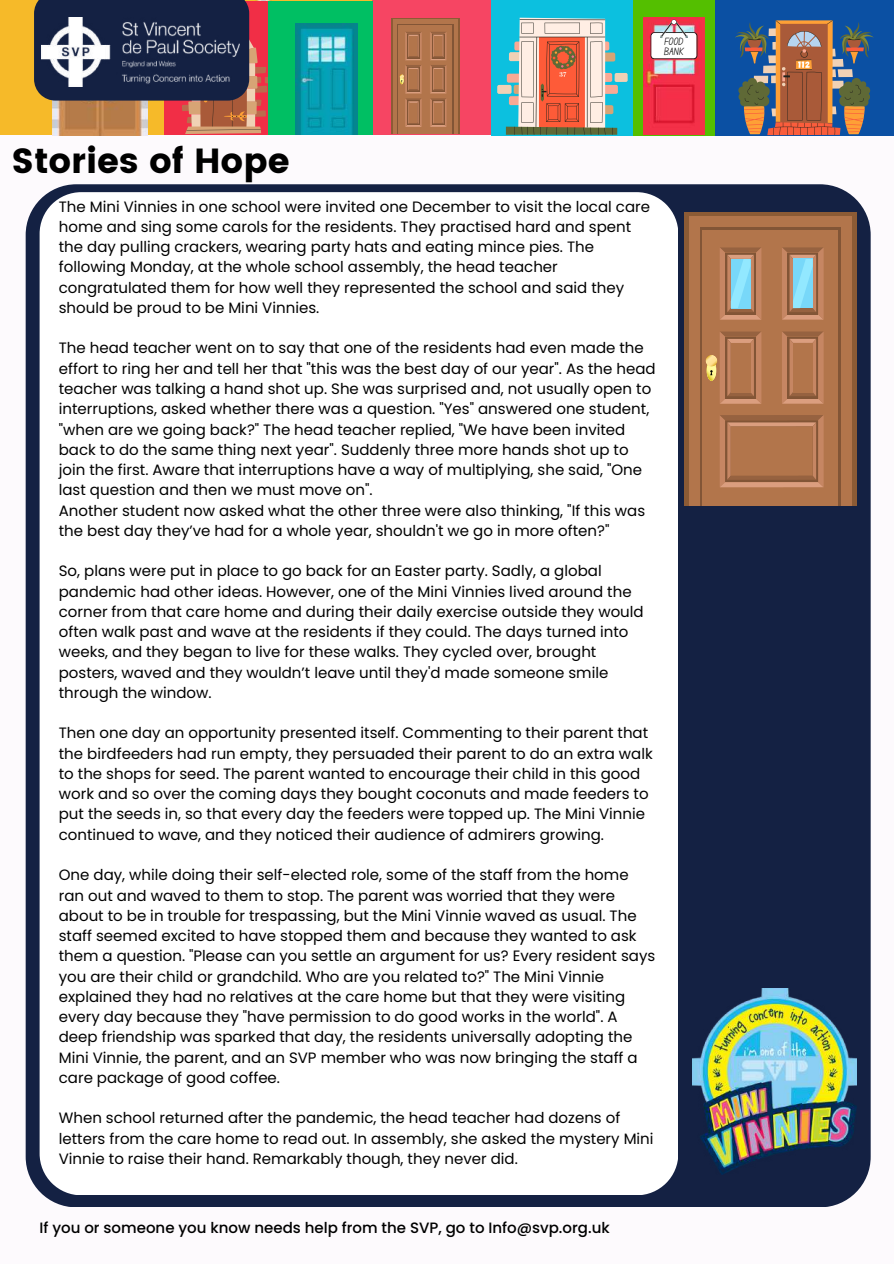
<style>
.page{position:relative;width:894px;height:1264px;background:#fff}
.page>*{position:absolute;margin:0;border:0;box-sizing:border-box;transform-origin:0 0}
.t1{font:34.8px "Poppins";color:#000}
.t2{font:15px/20.2px "Poppins";color:#000}
.t3{font:500 15px "Poppins";color:#000}
.t4{font:10.5px/9.9px "Canva School Font";color:#000}
</style>
<div class="page">
<div style="left:0;top:0;width:183px;height:135px;background:#f6ba29"></div>
<div style="left:192px;top:1px;width:181px;height:134px;background:#00bf63"></div>
<img style="left:295px;top:23px;width:62px;height:112px">
<svg style="left:34px;top:0;width:233px;height:134px;background:#7e524c"></svg>
<img style="left:41px;top:18px;width:198px;height:68px">
<div style="left:373px;top:0;width:118px;height:135px;background:#f64563"></div>
<div style="left:391px;top:18px;width:68px;height:116px;background:linear-gradient(to bottom,#b2754b,#b2754b)"></div>
<div style="left:393px;top:19px;width:64px;height:115px;background:#b2754b"></div>
<div style="left:397px;top:24px;width:56px;height:110px;background:#825536"></div>
<div style="left:398px;top:25px;width:54px;height:109px;background:#b2754b"></div>
<svg style="left:430px;top:32px;width:16px;height:95px"></svg>
<div style="left:434px;top:103px;width:8px;height:19px;background:#b2754b"></div>
<svg style="left:399px;top:32px;width:22px;height:95px"></svg>
<div style="left:491px;top:0;width:142px;height:135px;background:#0cc0df"></div>
<svg style="left:497px;top:17px;width:130px;height:118px"></svg>
<div style="left:633px;top:0;width:81px;height:135px;background:#54bf00"></div>
<img style="left:643px;top:18px;width:61px;height:117px">
<svg style="left:650px;top:19px;width:47px;height:40px;background:#e2c2c8"></svg>
<div style="left:714px;top:0;width:179px;height:135px;background:#0b50a3"></div>
<svg style="left:714px;top:1px;width:159px;height:134px"></svg>
<div style="left:26px;top:184px;width:844px;height:1023px;background:#142143;border-radius:51px"></div>
<div style="left:684px;top:212px;width:171px;height:293px;background:#8c5b35"></div>
<div style="left:689px;top:216px;width:162px;height:289px;background:#b2754b"></div>
<div style="left:700px;top:227px;width:140px;height:278px;background:linear-gradient(to right,#825536,#825536)"></div>
<div style="left:702px;top:230px;width:135px;height:275px;background:#b2754b"></div>
<svg style="left:782px;top:331px;width:41px;height:73px;background:#b37957"></svg>
<div style="left:792px;top:343px;width:20px;height:49px;background:#b2754b"></div>
<svg style="left:705px;top:331px;width:56px;height:73px"></svg>
<svg style="left:720px;top:415px;width:103px;height:72px"></svg>
<svg style="left:720px;top:247px;width:41px;height:73px;background:#a39b8e"></svg>
<svg style="left:782px;top:247px;width:41px;height:72px;background:#a29b8e"></svg>
<div style="left:40px;top:192px;width:638px;height:1002px;background:#fff"></div>
<img style="left:692px;top:988px;width:164px;height:186px">
<p class="t4" style="left:664px;top:38px;width:21px">FOOD<br>BANK</p>
<h1 class="t1" style="left:12px;top:141px;width:280px">Stories of Hope</h1>
<p class="t2" style="left:59px;top:196px;width:592px">The Mini Vinnies in one school were invited one December to visit the local care home and sing some carols for the residents. They practised hard and spent the day pulling crackers, wearing party hats and eating mince pies. The following Monday, at the whole school assembly, the head teacher congratulated them for how well they represented the school and said they should be proud to be Mini Vinnies.</p>
<p class="t2" style="left:59px;top:338px;width:598px">The head teacher went on to say that one of the residents had even made the effort to ring her and tell her that "this was the best day of our year". As the head teacher was talking a hand shot up. She was surprised and, not usually open to interruptions, asked whether there was a question. "Yes" answered one student, "when are we going back?" The head teacher replied, "We have been invited back to do the same thing next year". Suddenly three more hands shot up to join the first. Aware that interruptions have a way of multiplying, she said, "One last question and then we must move on".<br>Another student now asked what the other three were also thinking, "If this was the best day they’ve had for a whole year, shouldn't we go in more often?"</p>
<p class="t2" style="left:59px;top:561px;width:586px">So, plans were put in place to go back for an Easter party. Sadly, a global pandemic had other ideas. However, one of the Mini Vinnies lived around the corner from that care home and during their daily exercise outside they would often walk past and wave at the residents if they could. The days turned into weeks, and they began to live for these walks. They cycled over, brought posters, waved and they wouldn’t leave until they'd made someone smile through the window.</p>
<p class="t2" style="left:59px;top:723px;width:595px">Then one day an opportunity presented itself. Commenting to their parent that the birdfeeders had run empty, they persuaded their parent to do an extra walk to the shops for seed. The parent wanted to encourage their child in this good work and so over the coming days they bought coconuts and made feeders to put the seeds in, so that every day the feeders were topped up. The Mini Vinnie continued to wave, and they noticed their audience of admirers growing.</p>
<p class="t2" style="left:59px;top:864px;width:598px">One day, while doing their self-elected role, some of the staff from the home ran out and waved to them to stop. The parent was worried that they were about to be in trouble for trespassing, but the Mini Vinnie waved as usual. The staff seemed excited to have stopped them and because they wanted to ask them a question. "Please can you settle an argument for us? Every resident says you are their child or grandchild. Who are you related to?" The Mini Vinnie explained they had no relatives at the care home but that they were visiting every day because they "have permission to do good works in the world". A deep friendship was sparked that day, the residents universally adopting the Mini Vinnie, the parent, and an SVP member who was now bringing the staff a care package of good coffee.</p>
<p class="t2" style="left:59px;top:1107px;width:596px">When school returned after the pandemic, the head teacher had dozens of letters from the care home to read out. In assembly, she asked the mystery Mini<br>Vinnie to raise their hand. Remarkably though, they never did.</p>
<p class="t3" style="left:40px;top:1217px;width:571px">If you or someone you know needs help from the SVP, go to Info@svp.org.uk</p>
</div>
